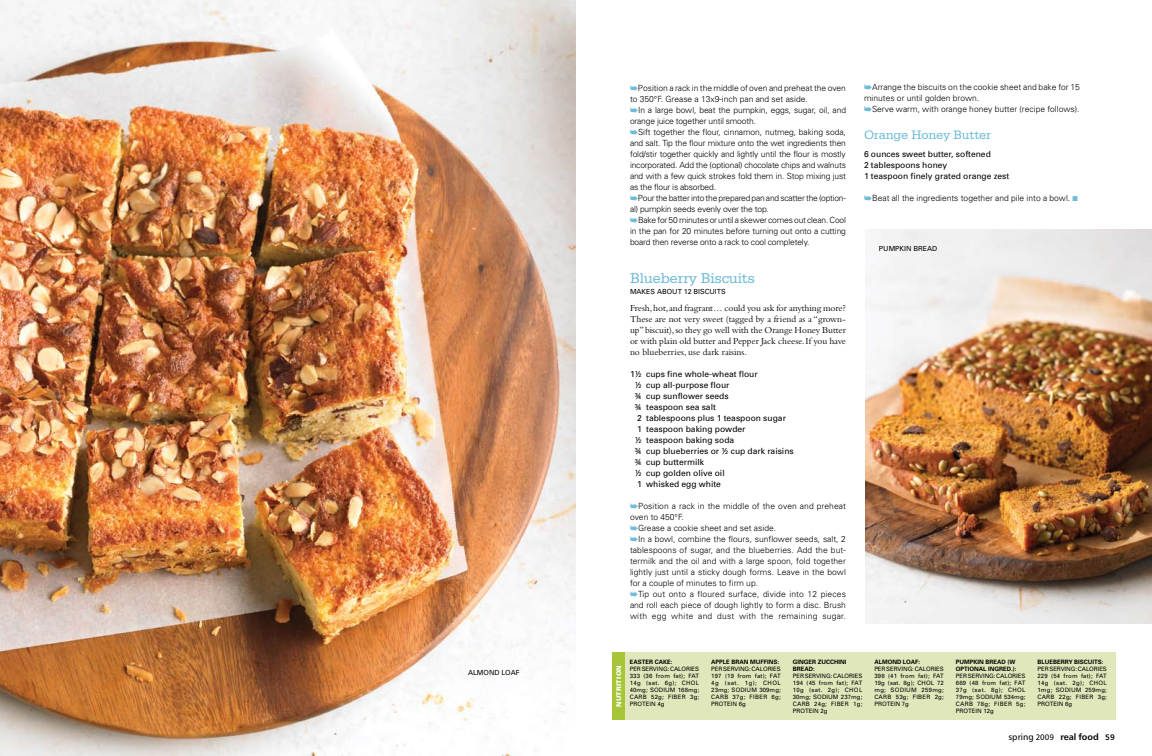
<style>
.page{position:relative;width:1152px;height:756px;background:#fff}
.page>*{position:absolute;margin:0;border:0;box-sizing:border-box;transform-origin:0 0}
.t1{font:15px "Serifa";letter-spacing:-.015em;color:#6fbbd8}
.t2{font:13px "Serifa";letter-spacing:-.015em;color:#6fbbd8}
.t3{font:9.5px/11px "Bembo";color:#000;text-align:justify}
.t4{font:9px "Humanist 777 BT Bold B";color:#000}
.t5{font:300 8.5px/11px "Univers";letter-spacing:-.005em;color:#000}
.t6{font:8.5px/11px "Univers";color:#000}
.t7{font:7px "Univers";color:#000}
.t8{font:900 6.5px "Univers";letter-spacing:.05em;color:#fff}
.t9{font:6px/7px "Univers";letter-spacing:.03em;color:#000;text-align:justify}
.t10{font:700 6px/7px "Univers";color:#000}
.t11{font:6px "Univers";color:#000}
.s1{color:#6fbbd8}
.s2{font-family:"Univers BQ"}
.s3{font-family:"Humanist 777 BT Roman B"}
.s4{font-family:"Humanist 777 BT Roman B";font-size:8px}
.s5{font-size:8px}
</style>
<div class="page">
<img style="left:0;top:0;width:576px;height:756px">
<img style="left:865px;top:230px;width:287px;height:394px">
<div style="left:612px;top:652px;width:504px;height:68px;background:#e0e8bb"></div>
<div style="left:612px;top:652px;width:13px;height:68px;background:#a7c539"></div>
<p class="t7" style="left:468px;top:668px;width:53px">Almon d Loaf</p>
<p class="t5" style="left:630px;top:82px;width:218px"><span class="s1">➥</span>Position a rack in the middle of oven and preheat the oven to 350°F. Grease a 13x9-inch pan and set aside<span class="s2">.<br></span><span class="s1">➥</span>In a large bowl, beat the pumpkin, eggs, sugar, oil, and orange juice together until smooth.<br><span class="s1">➥</span>Sift together the flour, cinnamon, nutmeg, baking soda, and salt. Tip the flour mixture onto the wet ingredients then fold/stir together quickly and lightly until the flour is mostly incorporated. Add the (optional) chocolate chips and walnuts and with a few quick strokes fold them in. Stop mixing just as the flour is absorbed.<br><span class="s1">➥</span>Pour the batter into the prepared pan and scatter the (option&shy;al) pumpkin seeds evenly over the top.<br><span class="s1">➥</span>Bake for 50 minutes or until a skewer comes out clean. Cool in the pan for 20 minutes before turning out onto a cutting board then reverse onto a rack to cool completely.</p>
<h1 class="t1" style="left:630px;top:270px;width:126px">Blueberry Biscuits</h1>
<p class="t7" style="left:630px;top:287px;width:34px">Makesabout</p>
<p class="t7" style="left:684px;top:287px;width:20px">12 Biscuits</p>
<p class="t3" style="left:630px;top:302px;width:218px">Fresh, hot, and fragrant… could you ask for anything more?<br>These are not very sweet (tagged by a friend as a “grown&shy;up” biscuit), so they go well with the Orange Honey Butter or with plain old butter and Pepper Jack cheese. If you have no blueberries, use dark raisins.</p>
<p class="t6" style="left:635px;top:368px;width:160px;text-indent:-5px">1½ cups fine whole-wheat flour<br>½ cup all-purpose flour<br>¾ cup sunflower seeds<br>¾ teaspoon sea salt<br>2 tablespoons plus 1 teaspoon sugar<br>1 teaspoon baking powder<br>½ teaspoon baking soda<br>¾ cup blueberries or ½ cup dark raisins ¾ cup buttermilk<br>½ cup golden olive oil<br>1 whisked egg white</p>
<p class="t5" style="left:630px;top:500px;width:218px"><span class="s1">➥</span>Position a rack in the middle of the oven and preheat oven to 450°F.<br><span class="s1">➥</span>Grease a cookie sheet and set aside.<br><span class="s1">➥</span>In a bowl, combine the flours, sunflower seeds, salt, 2 tablespoons of sugar, and the blueberries. Add the but&shy;termilk and the oil and with a large spoon, fold together lightly just until a sticky dough forms. Leave in the bowl for a couple of minutes to firm up.<br><span class="s1">➥</span>Tip out onto a floured surface, divide into 12 pieces and roll each piece of dough lightly to form a disc. Brush with egg white and dust with the remaining sugar.</p>
<p class="t5" style="left:864px;top:82px;width:218px"><span class="s1">➥</span>Arrange the biscuits on the cookie sheet and bake for 15 minutes or until golden brown.<br><span class="s1">➥</span>Serve warm, with orange honey butter (recipe follows).</p>
<h2 class="t2" style="left:864px;top:128px;width:129px">Orange Honey Butter</h2>
<p class="t6" style="left:864px;top:148px;width:147px">6 ounces sweet butter, softened<br>2 tablespoons honey<br>1 teaspoon finely grated orange zest</p>
<p class="t5" style="left:864px;top:192px;width:215px"><span class="s1">➥</span>Beat all the ingredients together and pile into a bowl. <span class="s1">■</span></p>
<p class="t7" style="left:879px;top:244px;width:45px">Pu mpkin Brea</p>
<p class="t7" style="left:932px;top:244px;width:7px">d</p>
<p class="t8" style="left:615px;top:707px;width:43px;rotate:-90deg">NUTRITION</p>
<p class="t10" style="left:630px;top:658px;width:44px">EASTER CAKE:</p>
<p class="t9" style="left:630px;top:665px;width:71px">PER SERVING: CALORIES 333 (36 from fat); FAT 14g (sat. 6g); CHOL 40mg; SODIUM 168mg; CARB 52g; FIBER 3g; PROTEIN 4g</p>
<p class="t10" style="left:711px;top:658px;width:69px">APPLE BRAN MUFFINS:</p>
<p class="t9" style="left:711px;top:665px;width:71px">PER SERVING: CALORIES 197 (19 from fat); FAT 4g (sat. 1g); CHOL 23mg; SODIUM 309mg; CARB 37g; FIBER 6g; PROTEIN 6g</p>
<p class="t10" style="left:793px;top:658px;width:55px">GINGER ZUCCHINI<br>BREAD:</p>
<p class="t9" style="left:793px;top:672px;width:71px">PER SERVING: CALORIES 194 (45 from fat); FAT 10g (sat. 2g); CHOL 30mg; SODIUM 237mg; CARB 24g; FIBER 1g; PROTEIN 2g</p>
<p class="t10" style="left:874px;top:658px;width:47px">ALMOND LOAF:</p>
<p class="t9" style="left:874px;top:665px;width:71px">PER SERVING: CALORIES 398 (41 from fat); FAT 19g (sat. 8g); CH OL 72 mg; SODIUM 259mg; CARB 53g; FIBER 2g; PROTEIN 7g</p>
<p class="t10" style="left:956px;top:658px;width:62px">PUMPKIN BREAD (W<br>OPTIONAL INGRED.):</p>
<p class="t9" style="left:956px;top:672px;width:71px">PER SERVING: CALORIES 669 (48 from fat); FAT 37g (sat. 8g); CH OL 79mg; SODIUM 534mg; CARB 78g; FIBER 5g; PROTEIN 12g</p>
<p class="t10" style="left:1037px;top:658px;width:17px">BLUEBE</p>
<p class="t10" style="left:1061px;top:658px;width:44px">RRY BISCUITS:</p>
<p class="t9" style="left:1037px;top:665px;width:71px">PER SERVING: CALORIES 229 (54 from fat); FAT 14g (sat. 2g); CHOL 1mg; SODIUM 259mg; CARB 22g; FIBER 3g;</p>
<p class="t11" style="left:1037px;top:700px;width:36px">PROTEIN 6g</p>
<p class="t4" style="left:1009px;top:731px;width:108px"><span class="s3">spring</span> <span class="s4">2009</span> real food <span class="s5">59</span></p>
</div>
